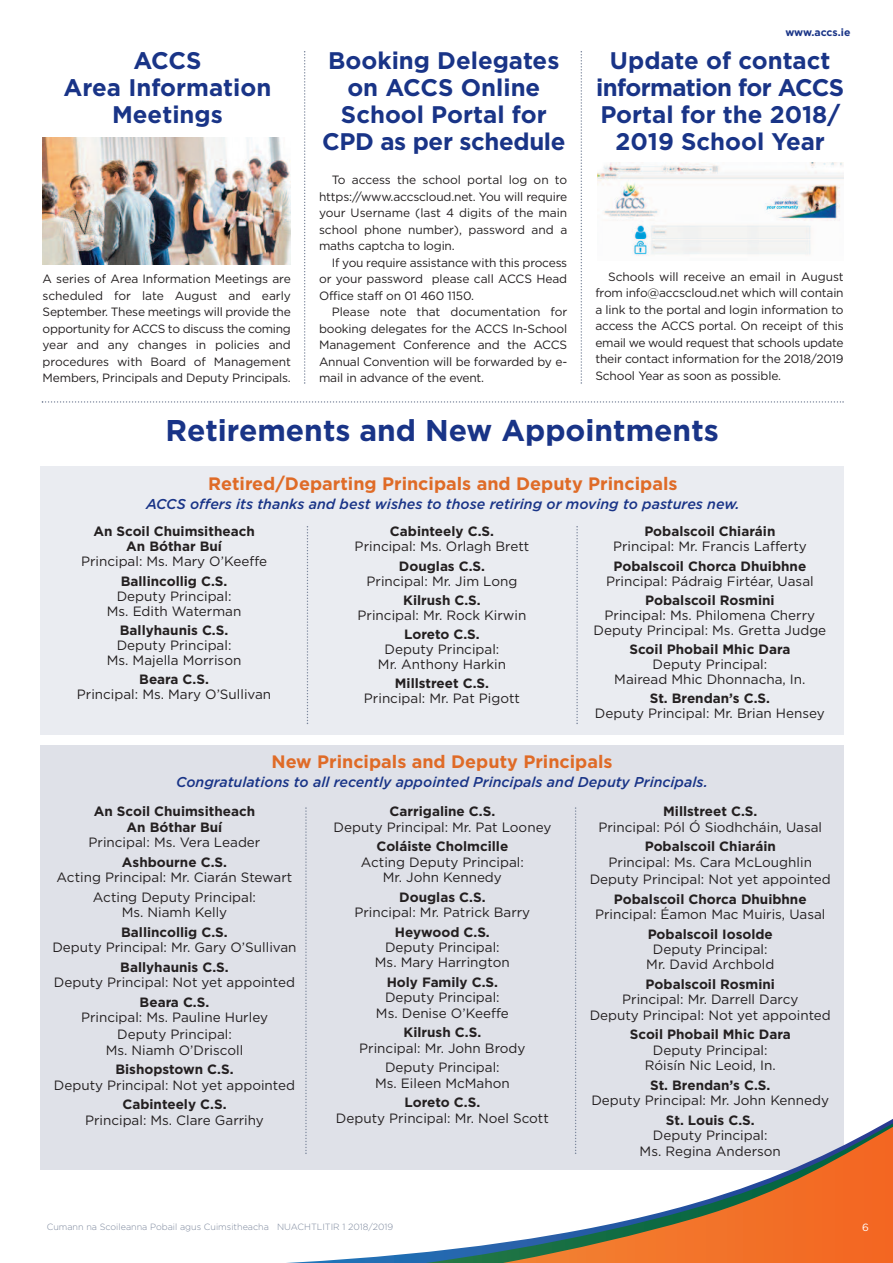
<style>
.page{position:relative;width:893px;height:1263px;background:#fff}
.page>*{position:absolute;margin:0;border:0;box-sizing:border-box;transform-origin:0 0}
.t1{font:700 30px "Gotham";color:#193487}
.t2{font:700 24px/27px "Gotham";color:#193487;text-align:center}
.t3{font:700 18px "Gotham";color:#df6b27}
.t4{font:italic 500 14.25px "Gotham";color:#193487}
.t5{font:13.5px/15px "Gotham";color:#231f20;text-align:center}
.t6{font:700 13.5px/15px "Gotham";color:#231f20;text-align:center}
.t7{font:12px/16.5px "Gotham";letter-spacing:-.015em;color:#231f20;text-align:justify}
.t8{font:700 10.5px "Gotham";letter-spacing:-.005em;color:#193487}
.t9{font:10.5px "Gotham";color:#fff}
.t10{font:300 9px "Gotham";color:#7c879c}
</style>
<div class="page">
<div style="left:40px;top:466px;width:804px;height:269px;background:#eaecf1"></div>
<div style="left:40px;top:745px;width:804px;height:424px;background:#dfe1e8"></div>
<svg style="left:307px;top:526px;width:1px;height:198px"></svg>
<svg style="left:576px;top:526px;width:2px;height:198px"></svg>
<svg style="left:305px;top:807px;width:2px;height:307px"></svg>
<svg style="left:575px;top:807px;width:1px;height:307px"></svg>
<svg style="left:42px;top:401px;width:802px;height:2px"></svg>
<svg style="left:304px;top:51px;width:1px;height:333px"></svg>
<svg style="left:581px;top:51px;width:1px;height:333px"></svg>
<img style="left:43px;top:137px;width:248px;height:127px">
<img style="left:597px;top:163px;width:247px;height:93px">
<svg style="left:100px;top:1122px;width:793px;height:141px"></svg>
<h2 class="t2" style="left:64px;top:47px;width:209px">ACCS<br>Area Information<br>Meetings</h2>
<p class="t7" style="left:43px;top:271px;width:250px">A series of Area Information Meetings are scheduled for late August and early September. These meetings will provide the opportunity for ACCS to discuss the coming year and any changes in policies and procedures with Board of Management Members, Principals and Deputy Principals.</p>
<h2 class="t2" style="left:322px;top:47px;width:245px">Booking Delegates on ACCS Online<br>School Portal for<br>CPD as per schedule</h2>
<p class="t7" style="left:319px;top:172px;width:250px;text-indent:13px">To access the school portal log on to https://www.accscloud.net. You will require your Username (last 4 digits of the main school phone number), password and a maths captcha to login.</p>
<p class="t7" style="left:319px;top:254px;width:250px;text-indent:13px">If you require assistance with this process or your password please call ACCS Head Office staff on 01 460 1150.</p>
<p class="t7" style="left:319px;top:304px;width:250px;text-indent:13px">Please note that documentation for booking delegates for the ACCS In-School Management Conference and the ACCS Annual Convention will be forwarded by e&shy;mail in advance of the event.</p>
<p class="t8" style="left:785px;top:26px;width:67px">www.accs.ie</p>
<h2 class="t2" style="left:596px;top:47px;width:250px">Update of contact information for ACCS<br>Portal for the 2018/<br>2019 School Year</h2>
<p class="t7" style="left:595px;top:268px;width:250px;text-indent:13px">Schools will receive an email in August from info@accscloud.net which will contain a link to the portal and login information to access the ACCS portal. On receipt of this email we would request that schools update their contact information for the 2018/2019<br>School Year as soon as possible.</p>
<h1 class="t1" style="left:166px;top:413px;width:555px">Retirements and New Appointments</h1>
<h3 class="t3" style="left:208px;top:473px;width:471px">Retired/Departing Principals and Deputy Principals</h3>
<p class="t4" style="left:146px;top:496px;width:595px">ACCS offers its thanks and best wishes to those retiring or moving to pastures new.</p>
<p class="t6" style="left:93px;top:524px;width:163px">An Scoil Chuimsitheach<br>An Bóthar Buí</p>
<p class="t5" style="left:81px;top:554px;width:188px">Principal: Ms. Mary O’Keeffe</p>
<p class="t6" style="left:121px;top:573px;width:108px">Ballincollig C.S.</p>
<p class="t5" style="left:107px;top:588px;width:136px">Deputy Principal:<br>Ms. Edith Waterman</p>
<p class="t6" style="left:120px;top:623px;width:110px">Ballyhaunis C.S.</p>
<p class="t5" style="left:107px;top:638px;width:136px">Deputy Principal:<br>Ms. Majella Morrison</p>
<p class="t6" style="left:139px;top:672px;width:71px">Beara C.S.</p>
<p class="t5" style="left:77px;top:687px;width:196px">Principal: Ms. Mary O’Sullivan</p>
<p class="t6" style="left:390px;top:524px;width:106px">Cabinteely C.S.</p>
<p class="t5" style="left:355px;top:539px;width:176px">Principal: Ms. Orlagh Brett</p>
<p class="t6" style="left:399px;top:558px;width:88px">Douglas C.S.</p>
<p class="t5" style="left:367px;top:573px;width:152px">Principal: Mr. Jim Long</p>
<p class="t6" style="left:403px;top:593px;width:79px">Kilrush C.S.</p>
<p class="t5" style="left:358px;top:608px;width:170px">Principal: Mr. Rock Kirwin</p>
<p class="t6" style="left:404px;top:627px;width:77px">Loreto C.S.</p>
<p class="t5" style="left:378px;top:642px;width:130px">Deputy Principal:<br>Mr. Anthony Harkin</p>
<p class="t6" style="left:395px;top:676px;width:96px">Millstreet C.S.</p>
<p class="t5" style="left:364px;top:691px;width:158px">Principal: Mr. Pat Pigott</p>
<p class="t6" style="left:644px;top:524px;width:133px">Pobalscoil Chiaráin</p>
<p class="t5" style="left:613px;top:539px;width:195px">Principal: Mr. Francis Lafferty</p>
<p class="t6" style="left:613px;top:558px;width:194px">Pobalscoil Chorca Dhuibhne</p>
<p class="t5" style="left:606px;top:573px;width:209px">Principal: Pádraig Firtéar, Uasal</p>
<p class="t6" style="left:645px;top:593px;width:131px">Pobalscoil Rosmini</p>
<p class="t5" style="left:593px;top:608px;width:234px">Principal: Ms. Philomena Cherry<br>Deputy Principal: Ms. Gretta Judge</p>
<p class="t6" style="left:629px;top:642px;width:162px">Scoil Phobail Mhic Dara</p>
<p class="t5" style="left:614px;top:657px;width:193px">Deputy Principal:<br>Mairead Mhic Dhonnacha, In.</p>
<p class="t6" style="left:650px;top:691px;width:122px">St. Brendan’s C.S.</p>
<p class="t5" style="left:595px;top:706px;width:231px">Deputy Principal: Mr. Brian Hensey</p>
<h3 class="t3" style="left:271px;top:751px;width:343px">New Principals and Deputy Principals</h3>
<p class="t4" style="left:176px;top:773px;width:533px">Congratulations to all recently appointed Principals and Deputy Principals.</p>
<p class="t6" style="left:94px;top:804px;width:163px">An Scoil Chuimsitheach<br>An Bóthar Buí</p>
<p class="t5" style="left:89px;top:835px;width:173px">Principal: Ms. Vera Leader</p>
<p class="t6" style="left:122px;top:854px;width:107px">Ashbourne C.S.</p>
<p class="t5" style="left:57px;top:867px;width:237px;line-height:19.6px">Acting Principal: Mr. Ciarán Stewart<br>Acting Deputy Principal:</p>
<p class="t5" style="left:122px;top:905px;width:107px">Ms. Niamh Kelly</p>
<p class="t6" style="left:121px;top:924px;width:108px">Ballincollig C.S.</p>
<p class="t5" style="left:52px;top:940px;width:246px">Deputy Principal: Mr. Gary O’Sullivan</p>
<p class="t6" style="left:120px;top:959px;width:110px">Ballyhaunis C.S.</p>
<p class="t5" style="left:54px;top:975px;width:243px">Deputy Principal: Not yet appointed</p>
<p class="t6" style="left:140px;top:994px;width:71px">Beara C.S.</p>
<p class="t5" style="left:81px;top:1008px;width:188px;line-height:17.5px">Principal: Ms. Pauline Hurley<br>Deputy Principal:</p>
<p class="t5" style="left:106px;top:1043px;width:139px">Ms. Niamh O’Driscoll</p>
<p class="t6" style="left:115px;top:1062px;width:120px">Bishopstown C.S.</p>
<p class="t5" style="left:54px;top:1078px;width:243px">Deputy Principal: Not yet appointed</p>
<p class="t6" style="left:122px;top:1097px;width:106px">Cabinteely C.S.</p>
<p class="t5" style="left:85px;top:1113px;width:180px">Principal: Ms. Clare Garrihy</p>
<p class="t6" style="left:390px;top:804px;width:107px">Carrigaline C.S.</p>
<p class="t5" style="left:333px;top:819px;width:219px">Deputy Principal: Mr. Pat Looney</p>
<p class="t6" style="left:376px;top:839px;width:133px">Coláiste Cholmcille</p>
<p class="t5" style="left:361px;top:854px;width:165px">Acting Deputy Principal:<br>Mr. John Kennedy</p>
<p class="t6" style="left:399px;top:889px;width:88px">Douglas C.S.</p>
<p class="t5" style="left:354px;top:905px;width:177px">Principal: Mr. Patrick Barry</p>
<p class="t6" style="left:395px;top:924px;width:96px">Heywood C.S.</p>
<p class="t5" style="left:375px;top:939px;width:136px;line-height:15.5px">Deputy Principal:<br>Ms. Mary Harrington</p>
<p class="t6" style="left:387px;top:975px;width:113px">Holy Family C.S.</p>
<p class="t5" style="left:376px;top:990px;width:134px">Deputy Principal:<br>Ms. Denise O’Keeffe</p>
<p class="t6" style="left:404px;top:1025px;width:79px">Kilrush C.S.</p>
<p class="t5" style="left:359px;top:1038px;width:168px;line-height:19.6px">Principal: Mr. John Brody<br>Deputy Principal:</p>
<p class="t5" style="left:375px;top:1075px;width:136px">Ms. Eileen McMahon</p>
<p class="t6" style="left:405px;top:1095px;width:77px">Loreto C.S.</p>
<p class="t5" style="left:336px;top:1110px;width:214px">Deputy Principal: Mr. Noel Scott</p>
<p class="t6" style="left:663px;top:804px;width:96px">Millstreet C.S.</p>
<p class="t5" style="left:598px;top:819px;width:225px">Principal: Pól Ó Siodhcháin, Uasal</p>
<p class="t6" style="left:645px;top:839px;width:133px">Pobalscoil Chiaráin</p>
<p class="t5" style="left:590px;top:853px;width:243px;line-height:17.5px">Principal: Ms. Cara McLoughlin<br>Deputy Principal: Not yet appointed</p>
<p class="t6" style="left:614px;top:891px;width:194px">Pobalscoil Chorca Dhuibhne</p>
<p class="t5" style="left:595px;top:907px;width:232px">Principal: Éamon Mac Muiris, Uasal</p>
<p class="t6" style="left:648px;top:926px;width:127px">Pobalscoil Iosolde</p>
<p class="t5" style="left:646px;top:942px;width:129px;line-height:15.5px">Deputy Principal:<br>Mr. David Archbold</p>
<p class="t6" style="left:646px;top:977px;width:131px">Pobalscoil Rosmini</p>
<p class="t5" style="left:590px;top:992px;width:243px">Principal: Mr. Darrell Darcy<br>Deputy Principal: Not yet appointed</p>
<p class="t6" style="left:630px;top:1027px;width:162px">Scoil Phobail Mhic Dara</p>
<p class="t5" style="left:645px;top:1042px;width:133px">Deputy Principal:<br>Róisín Nic Leoid, In.</p>
<p class="t6" style="left:650px;top:1078px;width:122px">St. Brendan’s C.S.</p>
<p class="t5" style="left:591px;top:1093px;width:239px">Deputy Principal: Mr. John Kennedy</p>
<p class="t6" style="left:666px;top:1113px;width:90px">St. Louis C.S.</p>
<p class="t5" style="left:640px;top:1128px;width:143px">Deputy Principal:<br>Ms. Regina Anderson</p>
<p class="t10" style="left:47px;top:1222px;width:348px">Cumann na Scoileanna Pobail agus Cuimsitheacha NUACHTLITIR 1 2018/2019</p>
<p class="t9" style="left:862px;top:1221px;width:8px">6</p>
</div>
